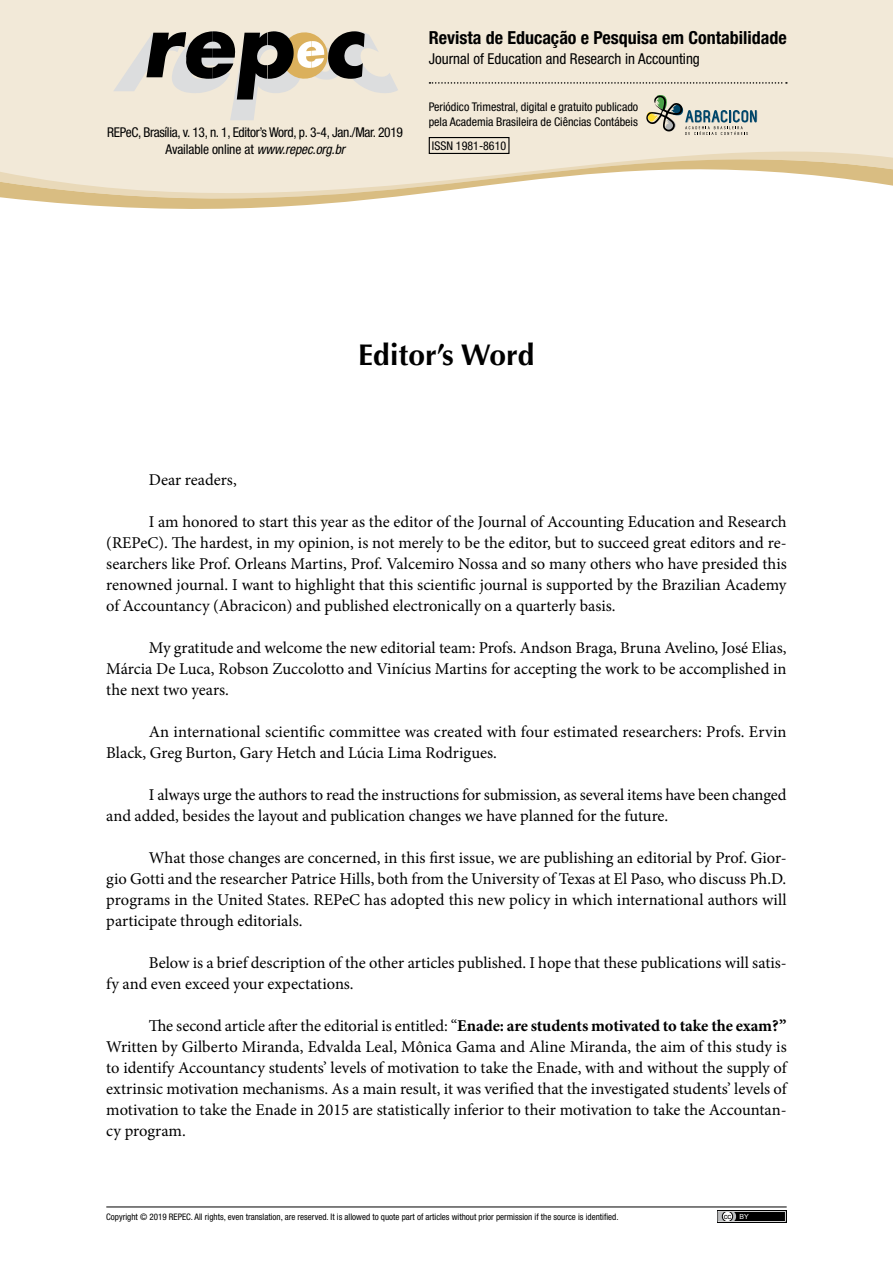
<style>
.page{position:relative;width:893px;height:1263px;background:#fff}
.page>*{position:absolute;margin:0;border:0;box-sizing:border-box;transform-origin:0 0}
.t1{font:700 30px "Optima";color:#000}
.t2{font:700 condensed 18px "Helvetica Neue LT Std";color:#000}
.t3{font:16.5px/21px "Minion Pro";color:#000;text-align:justify}
.t4{font:condensed 15px "Helvetica Neue LT Std";color:#000}
.t5{font:condensed 13.5px/16.5px "Helvetica Neue LT Std";letter-spacing:-.025em;color:#000;text-align:center}
.t6{font:condensed 12px/15px "Helvetica Neue LT Std";color:#000}
.t7{font:condensed 9px "Helvetica Neue LT Std";color:#000}
.t8{font:7.5px "Arial";color:#000}
.s1{font-style:italic}
.s2{font-weight:700}
.s3{font-size:7.05px;color:#fff}
</style>
<div class="page">
<hr style="left:106px;top:1206px;width:681px;height:1px;background:#000">
<div style="left:717px;top:1210px;width:70px;height:13px;background:#000"></div>
<svg style="left:718px;top:1211px;width:68px;height:11px"></svg>
<div style="left:0;top:0;width:893px;height:125px;background:#f2e9d8"></div>
<svg style="left:0;top:127px;width:893px;height:82px;fill:#f2e9d8"></svg>
<svg style="left:113px;top:30px;width:285px;height:90px;background:#b7b1a5"></svg>
<svg style="left:644px;top:92px;width:114px;height:43px;background:#c3c4b7"></svg>
<svg style="left:429px;top:82px;width:358px;height:2px"></svg>
<div style="left:429px;top:137px;width:80px;height:17px;border:1px solid #000"></div>
<p class="t5" style="left:107px;top:124px;width:297px">REPeC, Brasília, v. 13, n. 1, Editor’s Word, p. 3-4, Jan./Mar. 2019<br>Available online at <span class="s1">www.repec.org.br</span></p>
<p class="t2" style="left:429px;top:27px;width:359px">Revista de Educação e Pesquisa em Contabilidade</p>
<p class="t4" style="left:429px;top:50px;width:273px">Journal of Education and Research in Accounting</p>
<p class="t6" style="left:429px;top:99px;width:211px">Periódico Trimestral, digital e gratuito publicado pela Academia Brasileira de Ciências Contábeis</p>
<p class="t6" style="left:432px;top:138px;width:76px">ISSN 1981-8610</p>
<h1 class="t1" style="left:358px;top:338px;width:178px">Editor’s Word</h1>
<p class="t3" style="left:149px;top:469px;width:89px">Dear readers,</p>
<p class="t3" style="left:106px;top:511px;width:682px;text-indent:43px">I am honored to start this year as the editor of the Journal of Accounting Education and Research (REPeC). The hardest, in my opinion, is not merely to be the editor, but to succeed great editors and re&shy;searchers like Prof. Orleans Martins, Prof. Valcemiro Nossa and so many others who have presided this renowned journal. I want to highlight that this scientific journal is supported by the Brazilian Academy of Accountancy (Abracicon) and published electronically on a quarterly basis.</p>
<p class="t3" style="left:106px;top:637px;width:682px;text-indent:43px">My gratitude and welcome the new editorial team: Profs. Andson Braga, Bruna Avelino, José Elias, Márcia De Luca, Robson Zuccolotto and Vinícius Martins for accepting the work to be accomplished in the next two years.</p>
<p class="t3" style="left:106px;top:721px;width:682px;text-indent:43px">An international scientific committee was created with four estimated researchers: Profs. Ervin<br>Black, Greg Burton, Gary Hetch and Lúcia Lima Rodrigues.</p>
<p class="t3" style="left:106px;top:784px;width:682px;text-indent:43px">I always urge the authors to read the instructions for submission, as several items have been changed and added, besides the layout and publication changes we have planned for the future.</p>
<p class="t3" style="left:106px;top:847px;width:682px;text-indent:43px">What those changes are concerned, in this first issue, we are publishing an editorial by Prof. Gior&shy;gio Gotti and the researcher Patrice Hills, both from the University of Texas at El Paso, who discuss Ph.D. programs in the United States. REPeC has adopted this new policy in which international authors will participate through editorials.</p>
<p class="t3" style="left:106px;top:952px;width:682px;text-indent:43px">Below is a brief description of the other articles published. I hope that these publications will satis&shy;fy and even exceed your expectations.</p>
<p class="t3" style="left:106px;top:1015px;width:682px;text-indent:43px">The second article after the editorial is entitled: “<span class="s2">Enade: are students motivated to take the exam?” </span>Written by Gilberto Miranda, Edvalda Leal, Mônica Gama and Aline Miranda, the aim of this study is to identify Accountancy students’ levels of motivation to take the Enade, with and without the supply of extrinsic motivation mechanisms. As a main result, it was verified that the investigated students’ levels of motivation to take the Enade in 2015 are statistically inferior to their motivation to take the Accountan&shy;cy program.</p>
<p class="t7" style="left:106px;top:1212px;width:514px">Copyright © 2019 REPEC. All rights, even translation, are reserved. It is allowed to quote part of articles without prior permission if the source is identified.</p>
<p class="t8" style="left:724px;top:1211px;width:27px">cc <span class="s3">BY</span></p>
</div>
